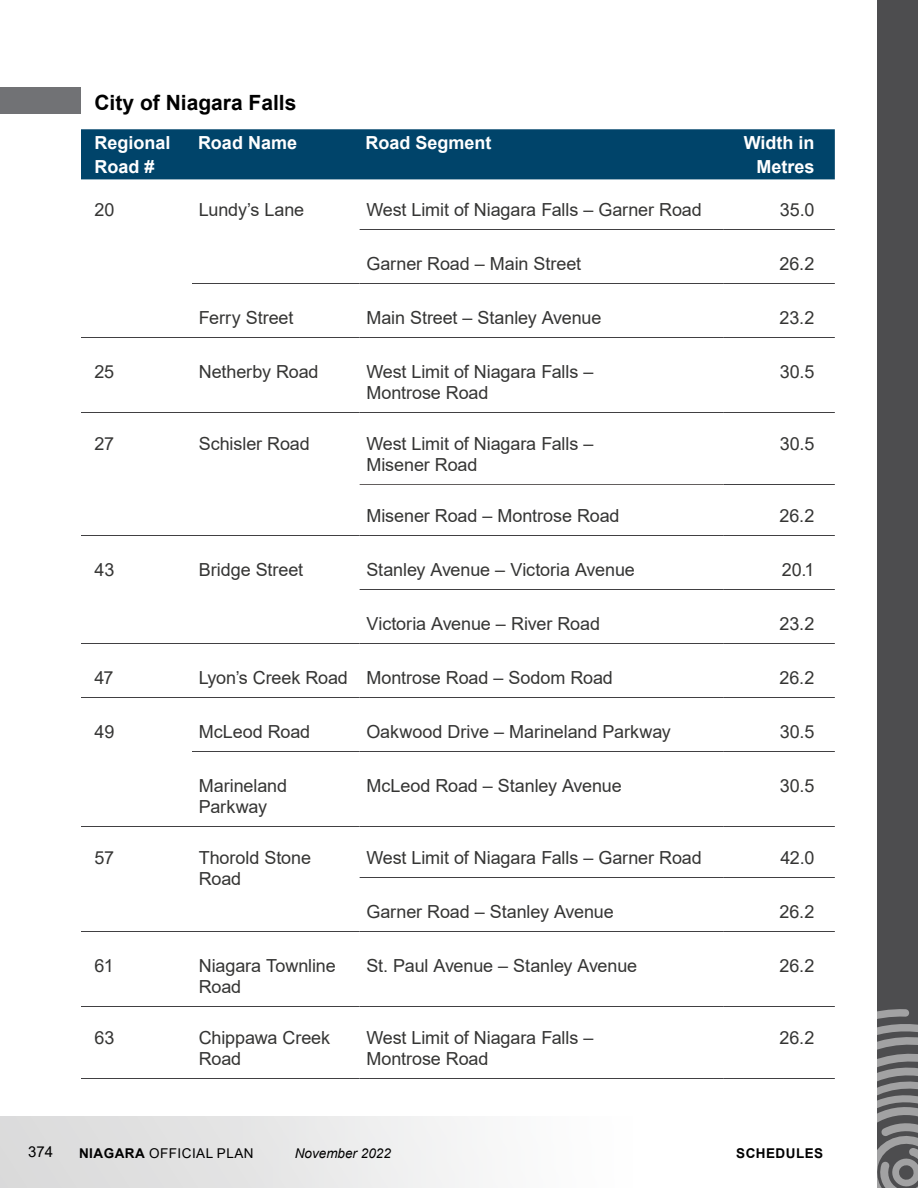
<style>
.page{position:relative;width:918px;height:1188px;background:#fff}
.page>*{position:absolute;margin:0;border:0;box-sizing:border-box;transform-origin:0 0}
.H3{font:700 21px "Arial";color:#000}
.body{font:18px/21px "Arial";letter-spacing:-.005em;color:#353534}
.table_heading{font:700 18px/24px "Arial";color:#fff}
.t1{font:15px "Arial";color:#000}
.t2{font:13.5px "Arial";letter-spacing:.035em;color:#000}
.t3{font:italic 13.5px "Arial";color:#000}
.t4{font:700 13.5px "Arial";letter-spacing:.035em;color:#000}
.s1{font-weight:700}
</style>
<div class="page">
<div style="left:0;top:1117px;width:878px;height:71px;background:linear-gradient(to right,#dadadb,#fff)"></div>
<div style="left:878px;top:0;width:40px;height:1188px;background:#4d4d4f"></div>
<svg style="left:876px;top:1008px;width:42px;height:180px"></svg>
<div style="left:0;top:88px;width:81px;height:26px;background:#717275"></div>
<div style="left:81px;top:129px;width:754px;height:50px;background:#00446a"></div>
<hr style="left:360px;top:283px;width:364px;height:1px;background:#414042">
<hr style="left:724px;top:283px;width:111px;height:1px;background:#414042">
<hr style="left:724px;top:412px;width:111px;height:1px;background:#414042">
<hr style="left:724px;top:484px;width:111px;height:1px;background:#414042">
<hr style="left:360px;top:535px;width:364px;height:1px;background:#414042">
<hr style="left:724px;top:535px;width:111px;height:1px;background:#414042">
<hr style="left:360px;top:589px;width:364px;height:1px;background:#414042">
<hr style="left:724px;top:589px;width:111px;height:1px;background:#414042">
<hr style="left:360px;top:643px;width:364px;height:1px;background:#414042">
<hr style="left:724px;top:643px;width:111px;height:1px;background:#414042">
<hr style="left:360px;top:697px;width:364px;height:1px;background:#414042">
<hr style="left:724px;top:697px;width:111px;height:1px;background:#414042">
<hr style="left:360px;top:751px;width:364px;height:1px;background:#414042">
<hr style="left:724px;top:751px;width:111px;height:1px;background:#414042">
<hr style="left:360px;top:826px;width:364px;height:1px;background:#414042">
<hr style="left:724px;top:826px;width:111px;height:1px;background:#414042">
<hr style="left:360px;top:877px;width:364px;height:1px;background:#414042">
<hr style="left:724px;top:877px;width:111px;height:1px;background:#414042">
<hr style="left:360px;top:931px;width:364px;height:1px;background:#414042">
<hr style="left:724px;top:931px;width:111px;height:1px;background:#414042">
<hr style="left:192px;top:1006px;width:168px;height:1px;background:#414042">
<hr style="left:360px;top:1006px;width:364px;height:1px;background:#414042">
<hr style="left:724px;top:1006px;width:111px;height:1px;background:#414042">
<hr style="left:192px;top:697px;width:168px;height:1px;background:#414042">
<hr style="left:192px;top:751px;width:168px;height:1px;background:#414042">
<hr style="left:81px;top:697px;width:111px;height:1px;background:#414042">
<hr style="left:192px;top:826px;width:168px;height:1px;background:#414042">
<hr style="left:192px;top:931px;width:168px;height:1px;background:#414042">
<hr style="left:81px;top:826px;width:111px;height:1px;background:#414042">
<hr style="left:81px;top:931px;width:111px;height:1px;background:#414042">
<hr style="left:360px;top:484px;width:364px;height:1px;background:#635f5e">
<hr style="left:360px;top:412px;width:364px;height:1px;background:#414042">
<hr style="left:192px;top:283px;width:168px;height:1px;background:#414042">
<hr style="left:81px;top:337px;width:111px;height:1px;background:#414042">
<hr style="left:192px;top:412px;width:168px;height:1px;background:#414042">
<hr style="left:81px;top:412px;width:111px;height:1px;background:#414042">
<hr style="left:192px;top:535px;width:168px;height:1px;background:#414042">
<hr style="left:192px;top:643px;width:168px;height:1px;background:#414042">
<hr style="left:81px;top:535px;width:111px;height:1px;background:#414042">
<hr style="left:81px;top:643px;width:111px;height:1px;background:#414042">
<hr style="left:360px;top:229px;width:364px;height:1px;background:#414042">
<hr style="left:724px;top:229px;width:111px;height:1px;background:#414042">
<hr style="left:192px;top:337px;width:168px;height:1px;background:#414042">
<hr style="left:360px;top:337px;width:364px;height:1px;background:#414042">
<hr style="left:724px;top:337px;width:111px;height:1px;background:#414042">
<hr style="left:81px;top:1006px;width:111px;height:1px;background:#414042">
<hr style="left:81px;top:1078px;width:111px;height:1px;background:#414042">
<hr style="left:192px;top:1078px;width:168px;height:1px;background:#414042">
<hr style="left:360px;top:1078px;width:364px;height:1px;background:#414042">
<hr style="left:724px;top:1078px;width:111px;height:1px;background:#414042">
<p class="H3" style="left:94px;top:88px;width:203px">City of Niagara Falls</p>
<p class="table_heading" style="left:94px;top:131px;width:78px">Regional<br>Road #</p>
<p class="table_heading" style="left:198px;top:131px;width:101px">Road Name</p>
<p class="table_heading" style="left:366px;top:131px;width:128px">Road Segment</p>
<p class="table_heading" style="left:744px;top:131px;width:72px;text-align:right">Width in<br>Metres</p>
<p class="body" style="left:94px;top:199px;width:21px">20</p>
<p class="body" style="left:199px;top:199px;width:107px">Lundy’s Lane</p>
<p class="body" style="left:366px;top:199px;width:337px">West Limit of Niagara Falls – Garner Road</p>
<p class="body" style="left:780px;top:199px;width:36px">35.0</p>
<p class="body" style="left:366px;top:253px;width:216px">Garner Road – Main Street</p>
<p class="body" style="left:780px;top:253px;width:37px">26.2</p>
<p class="body" style="left:199px;top:307px;width:96px">Ferry Street</p>
<p class="body" style="left:366px;top:307px;width:237px">Main Street – Stanley Avenue</p>
<p class="body" style="left:779px;top:307px;width:37px">23.2</p>
<p class="body" style="left:94px;top:361px;width:21px">25</p>
<p class="body" style="left:199px;top:361px;width:121px">Netherby Road</p>
<p class="body" style="left:366px;top:361px;width:228px">West Limit of Niagara Falls –<br>Montrose Road</p>
<p class="body" style="left:780px;top:361px;width:36px">30.5</p>
<p class="body" style="left:94px;top:433px;width:21px">27</p>
<p class="body" style="left:199px;top:433px;width:113px">Schisler Road</p>
<p class="body" style="left:366px;top:433px;width:228px">West Limit of Niagara Falls –<br>Misener Road</p>
<p class="body" style="left:780px;top:433px;width:36px">30.5</p>
<p class="body" style="left:366px;top:505px;width:255px">Misener Road – Montrose Road</p>
<p class="body" style="left:780px;top:505px;width:37px">26.2</p>
<p class="body" style="left:94px;top:559px;width:22px">43</p>
<p class="body" style="left:199px;top:559px;width:106px">Bridge Street</p>
<p class="body" style="left:366px;top:559px;width:270px">Stanley Avenue – Victoria Avenue</p>
<p class="body" style="left:782px;top:559px;width:34px">20.1</p>
<p class="body" style="left:366px;top:613px;width:235px">Victoria Avenue – River Road</p>
<p class="body" style="left:779px;top:613px;width:37px">23.2</p>
<p class="body" style="left:94px;top:667px;width:21px">47</p>
<p class="body" style="left:199px;top:667px;width:151px">Lyon’s Creek Road</p>
<p class="body" style="left:366px;top:667px;width:248px">Montrose Road – Sodom Road</p>
<p class="body" style="left:780px;top:667px;width:37px">26.2</p>
<p class="body" style="left:94px;top:721px;width:21px">49</p>
<p class="body" style="left:199px;top:721px;width:113px">McLeod Road</p>
<p class="body" style="left:366px;top:721px;width:306px">Oakwood Drive – Marineland Parkway</p>
<p class="body" style="left:780px;top:721px;width:36px">30.5</p>
<p class="body" style="left:199px;top:775px;width:90px">Marineland<br>Parkway</p>
<p class="body" style="left:366px;top:775px;width:257px">McLeod Road – Stanley Avenue</p>
<p class="body" style="left:780px;top:775px;width:36px">30.5</p>
<p class="body" style="left:94px;top:847px;width:21px">57</p>
<p class="body" style="left:199px;top:847px;width:114px">Thorold Stone<br>Road</p>
<p class="body" style="left:366px;top:847px;width:337px">West Limit of Niagara Falls – Garner Road</p>
<p class="body" style="left:780px;top:847px;width:36px">42.0</p>
<p class="body" style="left:366px;top:901px;width:249px">Garner Road – Stanley Avenue</p>
<p class="body" style="left:780px;top:901px;width:37px">26.2</p>
<p class="body" style="left:94px;top:955px;width:21px">61</p>
<p class="body" style="left:199px;top:955px;width:139px">Niagara Townline<br>Road</p>
<p class="body" style="left:366px;top:955px;width:272px">St. Paul Avenue – Stanley Avenue</p>
<p class="body" style="left:780px;top:955px;width:37px">26.2</p>
<p class="body" style="left:94px;top:1027px;width:22px">63</p>
<p class="body" style="left:199px;top:1027px;width:133px">Chippawa Creek<br>Road</p>
<p class="body" style="left:366px;top:1027px;width:228px">West Limit of Niagara Falls –<br>Montrose Road</p>
<p class="body" style="left:780px;top:1027px;width:37px">26.2</p>
<p class="t1" style="left:28px;top:1142px;width:27px">374</p>
<p class="t2" style="left:79px;top:1144px;width:176px"><span class="s1">NIAGARA</span> OFFICIAL PLAN</p>
<p class="t3" style="left:295px;top:1144px;width:98px">November 2022</p>
<p class="t4" style="left:736px;top:1144px;width:89px">SCHEDULES</p>
</div>
